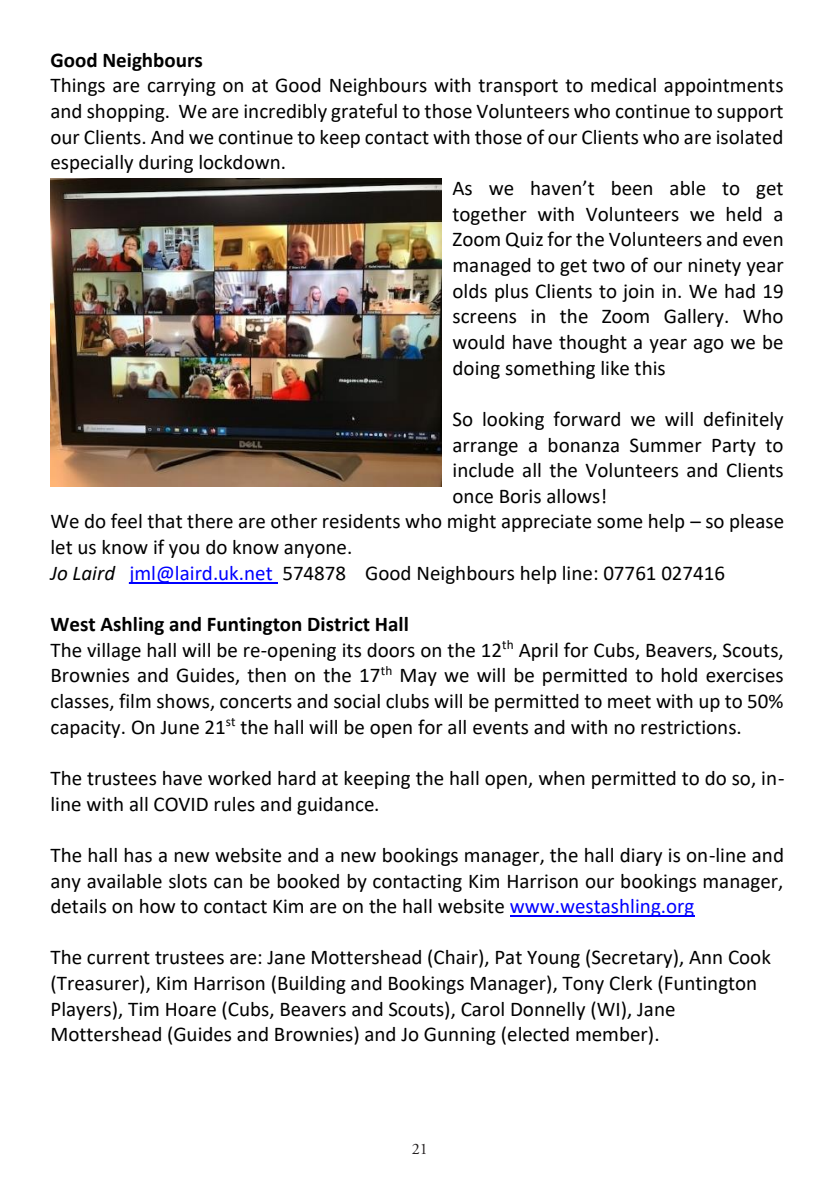
<style>
.page{position:relative;width:840px;height:1191px;background:#fff}
.page>*{position:absolute;margin:0;border:0;box-sizing:border-box;transform-origin:0 0}
.t1{font:21px/25.6px "Calibri";color:#000}
.t2{font:700 21px "Calibri";color:#000}
.t3{font:16px "Adobe Garamond Pro";color:#231f20}
.s1{font-style:italic}
.s2{color:#00f}
.s3{font-weight:700}
</style>
<div class="page">
<hr style="left:129px;top:582px;width:148px;height:1px;background:#00f">
<hr style="left:509px;top:915px;width:185px;height:1px;background:#00f">
<img style="left:51px;top:178px;width:390px;height:308px">
<p class="t2" style="left:50px;top:45px;width:154px">Good Neighbours</p>
<p class="t1" style="left:50px;top:72px;width:734px">Things are carrying on at Good Neighbours with transport to medical appointments</p>
<p class="t1" style="left:50px;top:98px;width:734px">and shopping. We are incredibly grateful to those Volunteers who continue to support</p>
<p class="t1" style="left:50px;top:123px;width:734px">our Clients. And we continue to keep contact with those of our Clients who are isolated</p>
<p class="t1" style="left:50px;top:149px;width:237px">especially during lockdown.</p>
<p class="t1" style="left:452px;top:175px;width:332px">As we haven’t been able to get</p>
<p class="t1" style="left:452px;top:200px;width:332px">together with Volunteers we held a</p>
<p class="t1" style="left:452px;top:226px;width:332px">Zoom Quiz for the Volunteers and even</p>
<p class="t1" style="left:452px;top:252px;width:332px">managed to get two of our ninety year</p>
<p class="t1" style="left:452px;top:277px;width:332px">olds plus Clients to join in. We had 19</p>
<p class="t1" style="left:452px;top:303px;width:332px">screens in the Zoom Gallery. Who</p>
<p class="t1" style="left:452px;top:328px;width:332px">would have thought a year ago we be</p>
<p class="t1" style="left:452px;top:354px;width:215px">doing something like this</p>
<p class="t1" style="left:452px;top:405px;width:332px">So looking forward we will definitely</p>
<p class="t1" style="left:452px;top:431px;width:332px">arrange a bonanza Summer Party to</p>
<p class="t1" style="left:452px;top:457px;width:332px">include all the Volunteers and Clients</p>
<p class="t1" style="left:452px;top:482px;width:156px">once Boris allows!</p>
<p class="t1" style="left:50px;top:508px;width:734px">We do feel that there are other residents who might appreciate some help – so please</p>
<p class="t1" style="left:50px;top:534px;width:303px">let us know if you do know anyone.</p>
<p class="t1" style="left:50px;top:559px;width:675px"><span class="s1">Jo Laird</span> <span class="s2">jml@laird.uk.net</span> 574878 Good Neighbours help line: 07761 027416</p>
<p class="t1" style="left:50px;top:611px;width:734px"><span class="s3">West Ashling and Funtington District Hall<br></span>The village hall will be re-opening its doors on the 12<sup>th</sup> April for Cubs, Beavers, Scouts, Brownies and Guides, then on the 17<sup>th</sup> May we will be permitted to hold exercises classes, film shows, concerts and social clubs will be permitted to meet with up to 50% capacity. On June 21<sup>st</sup> the hall will be open for all events and with no restrictions.</p>
<p class="t1" style="left:50px;top:764px;width:735px">The trustees have worked hard at keeping the hall open, when permitted to do so, in&shy;line with all COVID rules and guidance.</p>
<p class="t1" style="left:50px;top:841px;width:734px;text-align:justify">The hall has a new website and a new bookings manager, the hall diary is on-line and any available slots can be booked by contacting Kim Harrison our bookings manager, details on how to contact Kim are on the hall website <span class="s2">www.westashling.org</span></p>
<p class="t1" style="left:50px;top:944px;width:721px">The current trustees are: Jane Mottershead (Chair), Pat Young (Secretary), Ann Cook (Treasurer), Kim Harrison (Building and Bookings Manager), Tony Clerk (Funtington Players), Tim Hoare (Cubs, Beavers and Scouts), Carol Donnelly (WI), Jane Mottershead (Guides and Brownies) and Jo Gunning (elected member).</p>
<p class="t3" style="left:412px;top:1139px;width:17px">21</p>
</div>
